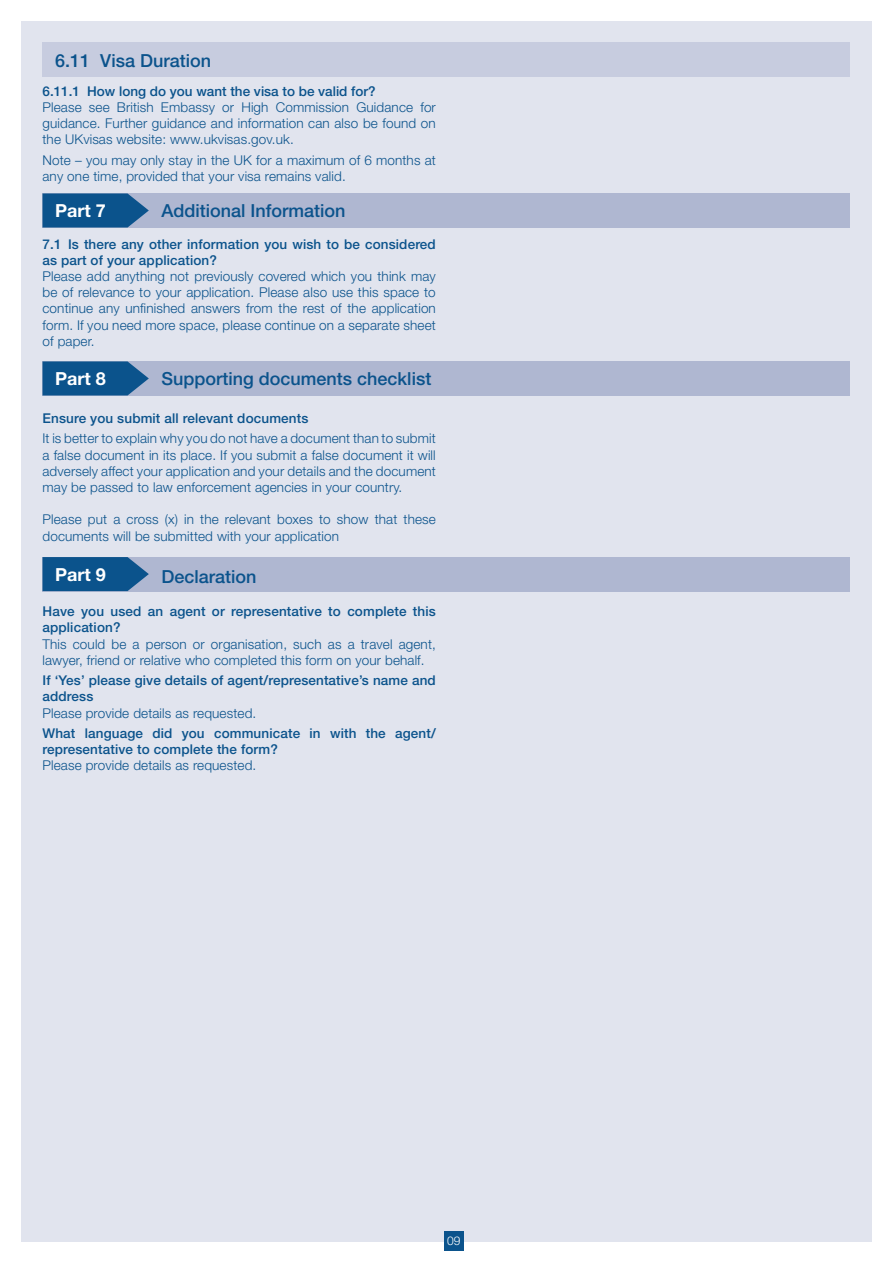
<style>
.page{position:relative;width:893px;height:1263px;background:#fff}
.page>*{position:absolute;margin:0;border:0;box-sizing:border-box;transform-origin:0 0}
.t1{font:500 18px "Helvetica Neue";color:#0b538c}
.t2{font:700 18px "Helvetica Neue";color:#fff}
.Point-Body-Copy{font:300 13.5px/16.2px "Helvetica Neue";letter-spacing:.01em;color:#0b538c;text-align:justify}
.Point-Title-Copy{font:500 13.5px/16.2px "Helvetica Neue";letter-spacing:.01em;color:#0b538c}
._3Dec-Point-POINT{font:500 13.5px "Helvetica Neue";color:#0b538c}
.Point-Body-Copy-2{font:500 13.5px "Helvetica Neue";letter-spacing:.01em;color:#0b538c}
.t3{font:300 12px "Helvetica Neue";color:#fff}
</style>
<div class="page">
<div style="left:21px;top:21px;width:851px;height:1221px;background:#e1e4ee"></div>
<div style="left:43px;top:43px;width:807px;height:34px;background:#c7ccdf"></div>
<div style="left:43px;top:193px;width:807px;height:34px;background:#afb7d1"></div>
<svg style="left:43px;top:193px;width:106px;height:34px;background:#1d5e93"></svg>
<div style="left:43px;top:557px;width:807px;height:34px;background:#afb7d1"></div>
<svg style="left:43px;top:557px;width:106px;height:34px;background:#1b5d93"></svg>
<div style="left:43px;top:361px;width:807px;height:34px;background:#afb7d1"></div>
<svg style="left:43px;top:361px;width:106px;height:34px;background:#1d5e93"></svg>
<div style="left:444px;top:1231px;width:19px;height:20px;background:#0b538c"></div>
<p class="t1" style="left:55px;top:50px;width:157px">6.11 Visa Duration</p>
<p class="_3Dec-Point-POINT" style="left:43px;top:83px;width:335px">6.11.1 How long do you want the visa to be valid for?</p>
<p class="Point-Body-Copy" style="left:43px;top:99px;width:395px">Please see British Embassy or High Commission Guidance for guidance. Further guidance and information can also be found on the UKvisas website: www.ukvisas.gov.uk.</p>
<p class="Point-Body-Copy" style="left:43px;top:151px;width:395px">Note – you may only stay in the UK for a maximum of 6 months at any one time, provided that your visa remains valid.</p>
<p class="t2" style="left:55px;top:200px;width:52px">Part 7</p>
<p class="t1" style="left:162px;top:200px;width:186px">Additional Information</p>
<p class="Point-Title-Copy" style="left:43px;top:236px;width:395px">7.1 Is there any other information you wish to be considered as part of your application?</p>
<p class="Point-Body-Copy" style="left:43px;top:268px;width:395px">Please add anything not previously covered which you think may be of relevance to your application. Please also use this space to continue any unfinished answers from the rest of the application form. If you need more space, please continue on a separate sheet of paper.</p>
<p class="t2" style="left:55px;top:368px;width:52px">Part 8</p>
<p class="t1" style="left:162px;top:368px;width:271px">Supporting documents checklist</p>
<p class="Point-Body-Copy-2" style="left:43px;top:410px;width:267px">Ensure you submit all relevant documents</p>
<p class="Point-Body-Copy" style="left:43px;top:430px;width:395px">It is better to explain why you do not have a document than to submit a false document in its place. If you submit a false document it will adversely affect your application and your details and the document may be passed to law enforcement agencies in your country.</p>
<p class="Point-Body-Copy" style="left:43px;top:511px;width:395px">Please put a cross (x) in the relevant boxes to show that these documents will be submitted with your application</p>
<p class="t2" style="left:55px;top:563px;width:52px">Part 9</p>
<p class="t1" style="left:162px;top:566px;width:97px">Declaration</p>
<p class="Point-Title-Copy" style="left:43px;top:603px;width:395px">Have you used an agent or representative to complete this application?</p>
<p class="Point-Body-Copy" style="left:43px;top:635px;width:395px">This could be a person or organisation, such as a travel agent, lawyer, friend or relative who completed this form on your behalf.</p>
<p class="Point-Title-Copy" style="left:43px;top:672px;width:395px">If ‘Yes’ please give details of agent/representative’s name and address</p>
<p class="Point-Body-Copy" style="left:43px;top:704px;width:215px">Please provide details as requested.</p>
<p class="Point-Title-Copy" style="left:43px;top:725px;width:395px">What language did you communicate in with the agent/ representative to complete the form?</p>
<p class="Point-Body-Copy" style="left:43px;top:757px;width:215px">Please provide details as requested.</p>
<p class="t3" style="left:447px;top:1233px;width:15px">09</p>
</div>
